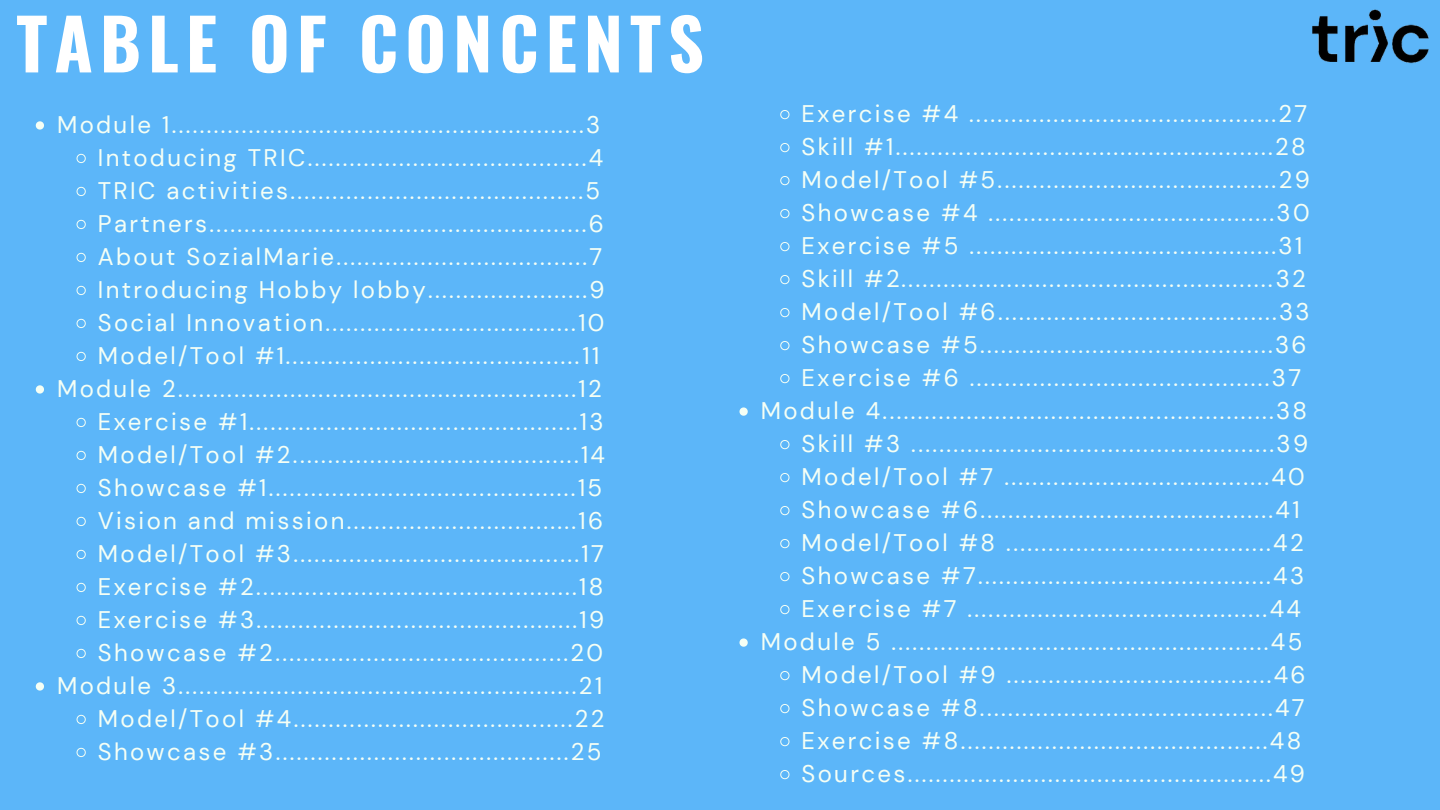
<style>
.page{position:relative;width:1440px;height:810px;background:#5cb6f9}
.page>*{position:absolute;margin:0;border:0;box-sizing:border-box;transform-origin:0 0}
.t1{font:700 70.1px "Oswald";letter-spacing:.1em;color:#fff}
.t2{font:24px "DM Sans";letter-spacing:.1em;color:#f5fff5}
.t3{font:italic 24px "DM Sans";color:#f5fff5}
.s1{font-style:normal}
</style>
<div class="page">
<svg style="left:36px;top:121px;width:8px;height:9px"></svg>
<svg style="left:76px;top:153px;width:10px;height:10px"></svg>
<svg style="left:76px;top:186px;width:10px;height:10px"></svg>
<svg style="left:76px;top:219px;width:10px;height:10px"></svg>
<svg style="left:76px;top:252px;width:10px;height:10px"></svg>
<svg style="left:76px;top:285px;width:10px;height:10px"></svg>
<svg style="left:76px;top:318px;width:10px;height:10px"></svg>
<svg style="left:76px;top:351px;width:10px;height:10px"></svg>
<svg style="left:36px;top:385px;width:8px;height:9px"></svg>
<svg style="left:76px;top:417px;width:10px;height:10px"></svg>
<svg style="left:76px;top:450px;width:10px;height:10px"></svg>
<svg style="left:76px;top:483px;width:10px;height:10px"></svg>
<svg style="left:76px;top:516px;width:10px;height:10px"></svg>
<svg style="left:76px;top:549px;width:10px;height:10px"></svg>
<svg style="left:76px;top:582px;width:10px;height:10px"></svg>
<svg style="left:76px;top:615px;width:10px;height:10px"></svg>
<svg style="left:76px;top:648px;width:10px;height:10px"></svg>
<svg style="left:36px;top:682px;width:8px;height:9px"></svg>
<svg style="left:76px;top:714px;width:10px;height:10px"></svg>
<svg style="left:76px;top:747px;width:10px;height:10px"></svg>
<img style="left:1312px;top:9px;width:117px;height:55px">
<svg style="left:780px;top:110px;width:10px;height:10px"></svg>
<svg style="left:780px;top:143px;width:10px;height:10px"></svg>
<svg style="left:780px;top:176px;width:10px;height:10px"></svg>
<svg style="left:780px;top:209px;width:10px;height:10px"></svg>
<svg style="left:780px;top:242px;width:10px;height:10px"></svg>
<svg style="left:780px;top:275px;width:10px;height:10px"></svg>
<svg style="left:780px;top:308px;width:10px;height:10px"></svg>
<svg style="left:780px;top:341px;width:10px;height:10px"></svg>
<svg style="left:780px;top:374px;width:10px;height:10px"></svg>
<svg style="left:740px;top:407px;width:8px;height:9px"></svg>
<svg style="left:780px;top:440px;width:10px;height:10px"></svg>
<svg style="left:780px;top:473px;width:10px;height:10px"></svg>
<svg style="left:780px;top:506px;width:10px;height:10px"></svg>
<svg style="left:780px;top:539px;width:10px;height:10px"></svg>
<svg style="left:780px;top:572px;width:10px;height:10px"></svg>
<svg style="left:780px;top:605px;width:10px;height:10px"></svg>
<svg style="left:740px;top:638px;width:8px;height:9px"></svg>
<svg style="left:780px;top:671px;width:10px;height:10px"></svg>
<svg style="left:780px;top:704px;width:10px;height:10px"></svg>
<svg style="left:780px;top:737px;width:10px;height:10px"></svg>
<svg style="left:780px;top:770px;width:10px;height:10px"></svg>
<h1 class="t1" style="left:16px;top:-11px;width:689px">TABLE OF CONCENTS</h1>
<p class="t2" style="left:57px;top:110px;width:545px">Module 1...........................................................3</p>
<p class="t2" style="left:98px;top:143px;width:507px">Intoducing TRIC........................................4</p>
<p class="t2" style="left:98px;top:176px;width:504px">TRIC activities..........................................5</p>
<p class="t2" style="left:98px;top:209px;width:508px">Partners......................................................6</p>
<p class="t2" style="left:98px;top:242px;width:506px">About SozialMarie....................................7</p>
<p class="t2" style="left:98px;top:275px;width:508px">Introducing Hobby lobby.......................9</p>
<p class="t2" style="left:98px;top:308px;width:508px">Social Innovation....................................10</p>
<p class="t3" style="left:98px;top:341px;width:503px"><span class="s1">Model/Tool #1</span>..........................................<span class="s1">11</span></p>
<p class="t2" style="left:57px;top:374px;width:546px">Module 2.........................................................12</p>
<p class="t2" style="left:98px;top:407px;width:507px">Exercise #1...............................................13</p>
<p class="t2" style="left:98px;top:440px;width:509px">Model/Tool #2.........................................14</p>
<p class="t2" style="left:98px;top:473px;width:506px">Showcase #1............................................15</p>
<p class="t2" style="left:98px;top:506px;width:507px">Vision and mission.................................16</p>
<p class="t2" style="left:98px;top:539px;width:507px">Model/Tool #3.........................................17</p>
<p class="t2" style="left:98px;top:572px;width:507px">Exercise #2..............................................18</p>
<p class="t2" style="left:98px;top:605px;width:508px">Exercise #3..............................................19</p>
<p class="t2" style="left:98px;top:638px;width:507px">Showcase #2..........................................20</p>
<p class="t2" style="left:57px;top:671px;width:547px">Module 3.........................................................21</p>
<p class="t2" style="left:98px;top:704px;width:508px">Model/Tool #4........................................22</p>
<p class="t2" style="left:98px;top:737px;width:505px">Showcase #3..........................................25</p>
<p class="t2" style="left:802px;top:99px;width:507px">Exercise #4 ............................................27</p>
<p class="t2" style="left:802px;top:132px;width:506px">Skill #1......................................................28</p>
<p class="t2" style="left:802px;top:165px;width:510px">Model/Tool #5........................................29</p>
<p class="t2" style="left:802px;top:198px;width:510px">Showcase #4 .........................................30</p>
<p class="t2" style="left:802px;top:231px;width:502px">Exercise #5 ............................................31</p>
<p class="t3" style="left:802px;top:264px;width:506px"><span class="s1">Skill #2</span>.....................................................<span class="s1">32</span></p>
<p class="t2" style="left:802px;top:297px;width:510px">Model/Tool #6........................................33</p>
<p class="t2" style="left:802px;top:330px;width:507px">Showcase #5..........................................36</p>
<p class="t2" style="left:802px;top:363px;width:501px">Exercise #6 ...........................................37</p>
<p class="t2" style="left:761px;top:396px;width:548px">Module 4........................................................38</p>
<p class="t2" style="left:802px;top:429px;width:508px">Skill #3 ....................................................39</p>
<p class="t2" style="left:802px;top:462px;width:505px">Model/Tool #7 ......................................40</p>
<p class="t2" style="left:802px;top:495px;width:500px">Showcase #6..........................................41</p>
<p class="t2" style="left:802px;top:528px;width:504px">Model/Tool #8 ......................................42</p>
<p class="t2" style="left:802px;top:561px;width:504px">Showcase #7..........................................43</p>
<p class="t2" style="left:802px;top:594px;width:501px">Exercise #7 ...........................................44</p>
<p class="t2" style="left:761px;top:627px;width:543px">Module 5 ......................................................45</p>
<p class="t2" style="left:802px;top:660px;width:506px">Model/Tool #9 ......................................46</p>
<p class="t2" style="left:802px;top:693px;width:505px">Showcase #8..........................................47</p>
<p class="t2" style="left:802px;top:726px;width:501px">Exercise #8............................................48</p>
<p class="t2" style="left:802px;top:759px;width:505px">Sources....................................................49</p>
</div>
